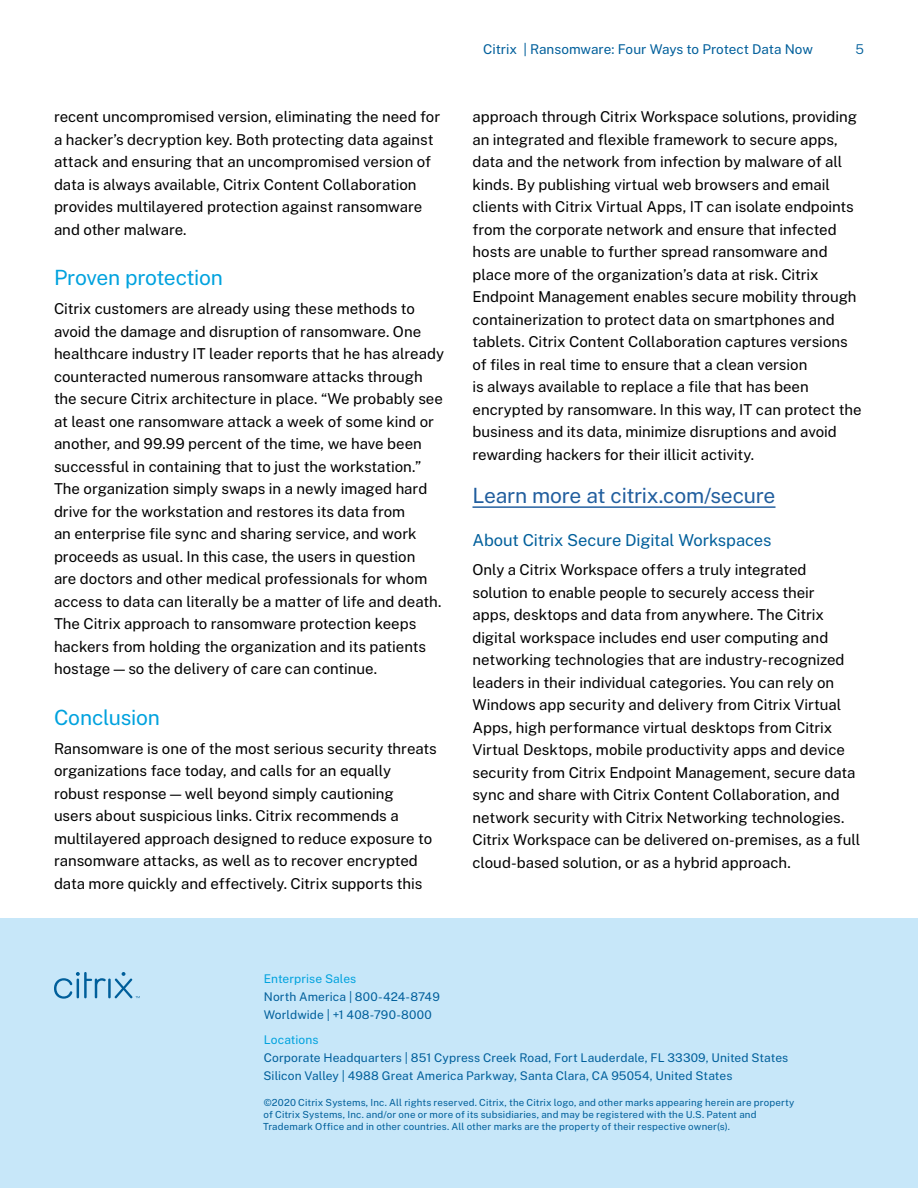
<style>
.page{position:relative;width:918px;height:1188px;background:#fff}
.page>*{position:absolute;margin:0;border:0;box-sizing:border-box;transform-origin:0 0}
.t1{font:21px "Public Sans";letter-spacing:-.015em;color:#215e9e}
.t2{font:21px "Public Sans";letter-spacing:-.01em;color:#00a2de}
.t3{font:16.5px "Public Sans";letter-spacing:-.01em;color:#005f9b}
.t4{font:15px/22.5px "Public Sans";color:#000}
.t5{font:13.5px "Public Sans";letter-spacing:-.005em;color:#005f9b}
.t6{font:300 13.5px "Public Sans";color:#005f9b}
.t7{font:12px/18px "Public Sans";letter-spacing:.01em;color:#005f9b}
.t8{font:12px "Public Sans";letter-spacing:.005em;color:#00a2de}
.t9{font:9.75px/12px "Public Sans";letter-spacing:.015em;color:#005f9b}
</style>
<div class="page">
<div style="left:0;top:918px;width:918px;height:270px;background:#c7e7f9"></div>
<hr style="left:472px;top:506px;width:304px;height:2px;background:#215e9e">
<hr style="left:108px;top:979px;width:3px;height:19px;background:#005f9b">
<svg style="left:54px;top:972px;width:52px;height:27px"></svg>
<svg style="left:115px;top:972px;width:25px;height:26px"></svg>
<p class="t4" style="left:54px;top:105px;width:388px">recent uncompromised version, eliminating the need for a hacker’s decryption key. Both protecting data against attack and ensuring that an uncompromised version of data is always available, Citrix Content Collaboration provides multilayered protection against ransomware and other malware.</p>
<h1 class="t2" style="left:54px;top:262px;width:171px">Proven protection</h1>
<p class="t4" style="left:54px;top:297px;width:392px">Citrix customers are already using these methods to avoid the damage and disruption of ransomware. One healthcare industry IT leader reports that he has already counteracted numerous ransomware attacks through the secure Citrix architecture in place. “We probably see at least one ransomware attack a week of some kind or another, and 99.99 percent of the time, we have been successful in containing that to just the workstation.” The organization simply swaps in a newly imaged hard drive for the workstation and restores its data from<br>an enterprise file sync and sharing service, and work proceeds as usual. In this case, the users in question<br>are doctors and other medical professionals for whom access to data can literally be a matter of life and death.<br>The Citrix approach to ransomware protection keeps hackers from holding the organization and its patients hostage — so the delivery of care can continue.</p>
<h1 class="t2" style="left:54px;top:701px;width:107px">Conclusion</h1>
<p class="t4" style="left:54px;top:736px;width:384px">Ransomware is one of the most serious security threats organizations face today, and calls for an equally robust response — well beyond simply cautioning<br>users about suspicious links. Citrix recommends a multilayered approach designed to reduce exposure to ransomware attacks, as well as to recover encrypted data more quickly and effectively. Citrix supports this</p>
<p class="t5" style="left:483px;top:39px;width:331px">Citrix | Ransomware: Four Ways to Protect Data Now</p>
<p class="t6" style="left:856px;top:39px;width:10px">5</p>
<p class="t4" style="left:472px;top:105px;width:391px">approach through Citrix Workspace solutions, providing an integrated and flexible framework to secure apps, data and the network from infection by malware of all kinds. By publishing virtual web browsers and email clients with Citrix Virtual Apps, IT can isolate endpoints from the corporate network and ensure that infected hosts are unable to further spread ransomware and place more of the organization’s data at risk. Citrix Endpoint Management enables secure mobility through containerization to protect data on smartphones and tablets. Citrix Content Collaboration captures versions of files in real time to ensure that a clean version<br>is always available to replace a file that has been encrypted by ransomware. In this way, IT can protect the business and its data, minimize disruptions and avoid rewarding hackers for their illicit activity.</p>
<h1 class="t1" style="left:472px;top:480px;width:304px">Learn more at citrix.com/secure</h1>
<p class="t3" style="left:472px;top:528px;width:301px">About Citrix Secure Digital Workspaces</p>
<p class="t4" style="left:472px;top:558px;width:389px">Only a Citrix Workspace offers a truly integrated solution to enable people to securely access their<br>apps, desktops and data from anywhere. The Citrix digital workspace includes end user computing and networking technologies that are industry-recognized leaders in their individual categories. You can rely on Windows app security and delivery from Citrix Virtual Apps, high performance virtual desktops from Citrix Virtual Desktops, mobile productivity apps and device security from Citrix Endpoint Management, secure data sync and share with Citrix Content Collaboration, and network security with Citrix Networking technologies.<br>Citrix Workspace can be delivered on-premises, as a full cloud-based solution, or as a hybrid approach.</p>
<p class="t8" style="left:264px;top:970px;width:94px">Enterprise Sales</p>
<p class="t7" style="left:264px;top:987px;width:178px">North America | 800-424-8749<br>Worldwide | +1 408-790-8000</p>
<p class="t8" style="left:264px;top:1031px;width:56px">Locations</p>
<p class="t7" style="left:264px;top:1048px;width:526px">Corporate Headquarters | 851 Cypress Creek Road, Fort Lauderdale, FL 33309, United States<br>Silicon Valley | 4988 Great America Parkway, Santa Clara, CA 95054, United States</p>
<p class="t9" style="left:263px;top:1095px;width:533px">©2020 Citrix Systems, Inc. All rights reserved. Citrix, the Citrix logo, and other marks appearing herein are property of Citrix Systems, Inc. and/or one or more of its subsidiaries, and may be registered with the U.S. Patent and<br>Trademark Office and in other countries. All other marks are the property of their respective owner(s).</p>
</div>
